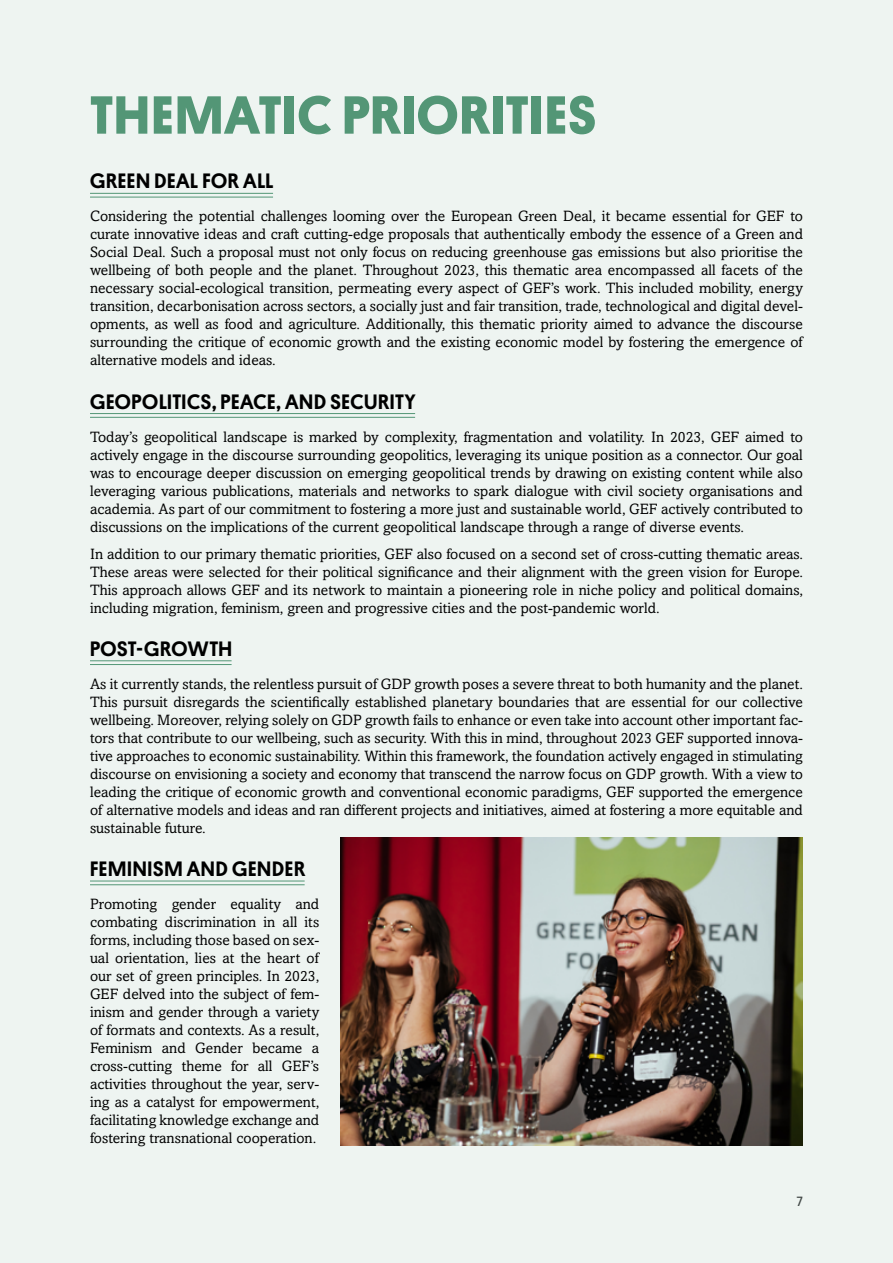
<style>
.page{position:relative;width:893px;height:1263px;background:#eef4f1}
.page>*{position:absolute;margin:0;border:0;box-sizing:border-box;transform-origin:0 0}
.t1{font:700 54px "Platform";letter-spacing:.025em;color:#539676}
.t2{font:500 21px "Platform";letter-spacing:.03em;color:#000}
.t3{font:15px/18px "Amasis MT Std";color:#000;text-align:justify}
.t4{font:13.5px "Platform";color:#414042}
</style>
<div class="page">
<hr style="left:90px;top:193px;width:183px;height:1px;background:#539676">
<hr style="left:90px;top:197px;width:183px;height:1px;background:#539676">
<hr style="left:90px;top:413px;width:325px;height:1px;background:#539676">
<hr style="left:90px;top:417px;width:325px;height:1px;background:#539676">
<hr style="left:90px;top:660px;width:142px;height:1px;background:#539676">
<hr style="left:90px;top:664px;width:142px;height:1px;background:#539676">
<hr style="left:90px;top:881px;width:215px;height:1px;background:#539676">
<hr style="left:90px;top:884px;width:215px;height:1px;background:#539676">
<img style="left:341px;top:837px;width:462px;height:308px">
<h1 class="t1" style="left:90px;top:75px;width:507px">THEMATIC PRIORITIES</h1>
<h2 class="t2" style="left:90px;top:166px;width:185px">GREEN DEAL FOR ALL</h2>
<p class="t3" style="left:90px;top:208px;width:714px">Considering the potential challenges looming over the European Green Deal, it became essential for GEF to curate innovative ideas and craft cutting-edge proposals that authentically embody the essence of a Green and Social Deal. Such a proposal must not only focus on reducing greenhouse gas emissions but also prioritise the wellbeing of both people and the planet. Throughout 2023, this thematic area encompassed all facets of the necessary social-ecological transition, permeating every aspect of GEF’s work. This included mobility, energy transition, decarbonisation across sectors, a socially just and fair transition, trade, technological and digital devel&shy;opments, as well as food and agriculture. Additionally, this thematic priority aimed to advance the discourse surrounding the critique of economic growth and the existing economic model by fostering the emergence of alternative models and ideas.</p>
<h2 class="t2" style="left:90px;top:386px;width:327px">GEOPOLITICS, PEACE, AND SECURITY</h2>
<p class="t3" style="left:90px;top:428px;width:714px">Today’s geopolitical landscape is marked by complexity, fragmentation and volatility. In 2023, GEF aimed to actively engage in the discourse surrounding geopolitics, leveraging its unique position as a connector. Our goal was to encourage deeper discussion on emerging geopolitical trends by drawing on existing content while also leveraging various publications, materials and networks to spark dialogue with civil society organisations and academia. As part of our commitment to fostering a more just and sustainable world, GEF actively contributed to discussions on the implications of the current geopolitical landscape through a range of diverse events.</p>
<p class="t3" style="left:90px;top:545px;width:714px">In addition to our primary thematic priorities, GEF also focused on a second set of cross-cutting thematic areas.<br>These areas were selected for their political significance and their alignment with the green vision for Europe.<br>This approach allows GEF and its network to maintain a pioneering role in niche policy and political domains, including migration, feminism, green and progressive cities and the post-pandemic world.</p>
<h2 class="t2" style="left:90px;top:633px;width:144px">POST-GROWTH</h2>
<p class="t3" style="left:90px;top:675px;width:714px">As it currently stands, the relentless pursuit of GDP growth poses a severe threat to both humanity and the planet.<br>This pursuit disregards the scientifically established planetary boundaries that are essential for our collective wellbeing. Moreover, relying solely on GDP growth fails to enhance or even take into account other important fac&shy;tors that contribute to our wellbeing, such as security. With this in mind, throughout 2023 GEF supported innova&shy;tive approaches to economic sustainability. Within this framework, the foundation actively engaged in stimulating discourse on envisioning a society and economy that transcend the narrow focus on GDP growth. With a view to leading the critique of economic growth and conventional economic paradigms, GEF supported the emergence of alternative models and ideas and ran different projects and initiatives, aimed at fostering a more equitable and sustainable future.</p>
<h2 class="t2" style="left:90px;top:854px;width:217px">FEMINISM AND GENDER</h2>
<p class="t3" style="left:90px;top:895px;width:231px">Promoting gender equality and combating discrimination in all its forms, including those based on sex&shy;ual orientation, lies at the heart of our set of green principles. In 2023, GEF delved into the subject of fem&shy;inism and gender through a variety of formats and contexts. As a result, Feminism and Gender became a cross-cutting theme for all GEF’s activities throughout the year, serv&shy;ing as a catalyst for empowerment, facilitating knowledge exchange and fostering transnational cooperation.</p>
<p class="t4" style="left:797px;top:1192px;width:8px">7</p>
</div>
